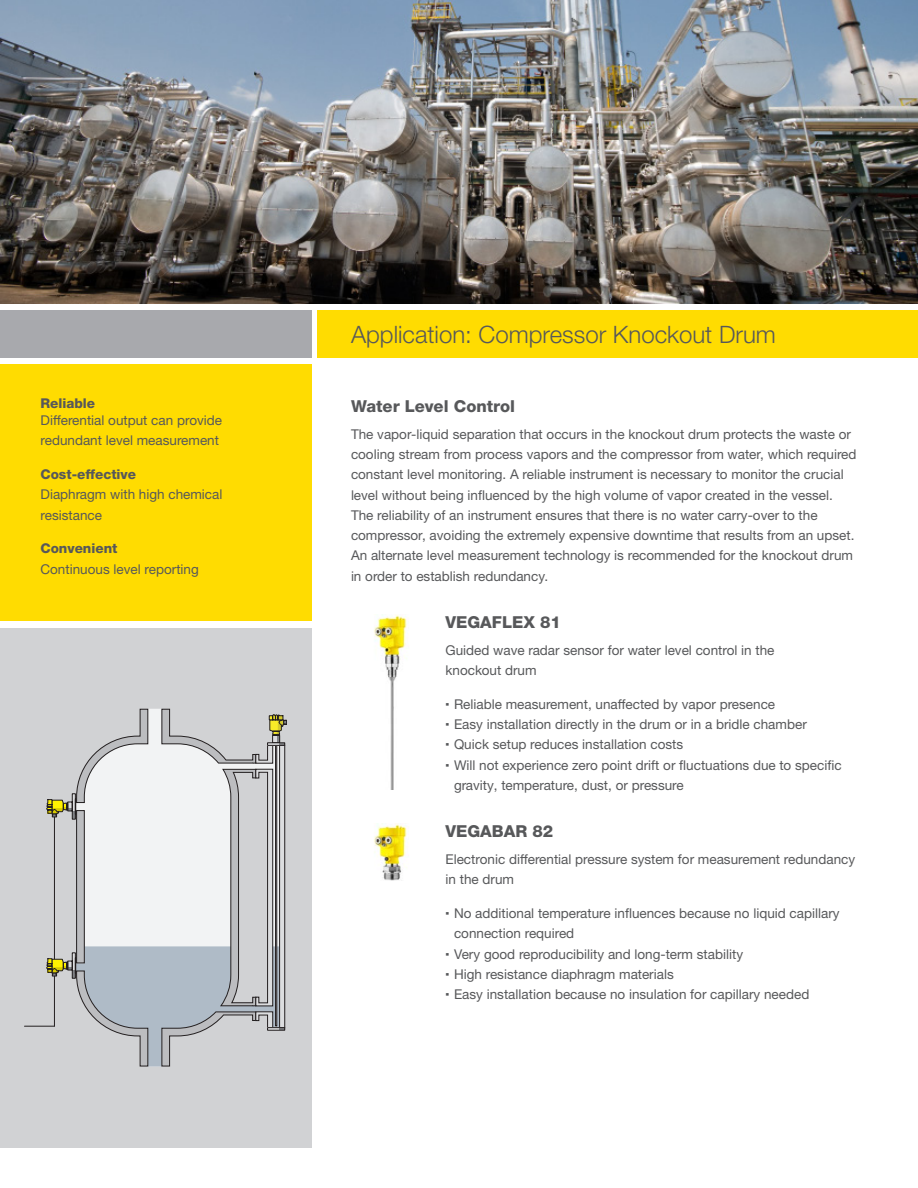
<style>
.page{position:relative;width:918px;height:1188px;background:#fff}
.page>*{position:absolute;margin:0;border:0;box-sizing:border-box;transform-origin:0 0}
._1_Headline_page_US{font:300 24px "Helvetica Neue LTW1 G";color:#57585a}
._1_Body_text_headlin{font:800 16.5px "Helvetica Neue LTW1 G";color:#57585a}
._1_Body_text_80K_US{font:13.5px/20.2px "Helvetica Neue LTW1 G";color:#57585a}
._2_Kuno_Head_US{font:800 13.5px "Helvetica Neue LTW1 G";color:#57585a}
.s1{font-family:"Helvetica Linotype";font-weight:700}
</style>
<div class="page">
<div style="left:0;top:310px;width:311px;height:48px;background:#a8a9ad"></div>
<div style="left:0;top:364px;width:311px;height:257px;background:#ffdc01"></div>
<div style="left:0;top:628px;width:311px;height:520px;background:#d1d2d4"></div>
<hr style="left:24px;top:1026px;width:30px;height:1px;background:#231f20">
<svg style="left:46px;top:709px;width:241px;height:357px"></svg>
<div style="left:267px;top:742px;width:18px;height:4px;border:1px solid #231f20"></div>
<div style="left:317px;top:310px;width:601px;height:48px;background:#ffdc01"></div>
<img style="left:374px;top:614px;width:35px;height:176px">
<img style="left:374px;top:824px;width:35px;height:57px">
<img style="left:0;top:0;width:918px;height:304px">
<p class="_2_Kuno_Head_US" style="left:40px;top:395px;width:56px">Reliable</p>
<p class="_1_Body_text_80K_US" style="left:40px;top:410px;width:183px">Differential output can provide redundant level measurement</p>
<p class="_2_Kuno_Head_US" style="left:40px;top:466px;width:97px">Cost-effective</p>
<p class="_1_Body_text_80K_US" style="left:40px;top:484px;width:183px">Diaphragm with high chemical resistance</p>
<p class="_2_Kuno_Head_US" style="left:40px;top:541px;width:79px">Convenient</p>
<p class="_1_Body_text_80K_US" style="left:40px;top:559px;width:160px">Continuous level reporting</p>
<p class="_1_Headline_page_US" style="left:351px;top:319px;width:426px">Application: Compressor Knockout Drum</p>
<p class="_1_Body_text_headlin" style="left:351px;top:396px;width:166px">Water Level Control</p>
<p class="_1_Body_text_80K_US" style="left:351px;top:424px;width:507px">The vapor-liquid separation that occurs in the knockout drum protects the waste or cooling stream from process vapors and the compressor from water, which required constant level monitoring. A reliable instrument is necessary to monitor the crucial level without being influenced by the high volume of vapor created in the vessel.<br>The reliability of an instrument ensures that there is no water carry-over to the compressor, avoiding the extremely expensive downtime that results from an upset.<br>An alternate level measurement technology is recommended for the knockout drum in order to establish redundancy.</p>
<p class="_1_Body_text_headlin" style="left:446px;top:612px;width:117px">VEGAFLEX 81</p>
<p class="_1_Body_text_80K_US" style="left:446px;top:640px;width:331px">Guided wave radar sensor for water level control in the knockout drum</p>
<p class="_1_Body_text_80K_US" style="left:446px;top:694px;width:331px"><span class="s1">▪</span> Reliable measurement, unaffected by vapor presence</p>
<p class="_1_Body_text_80K_US" style="left:446px;top:714px;width:363px"><span class="s1">▪</span> Easy installation directly in the drum or in a bridle chamber</p>
<p class="_1_Body_text_80K_US" style="left:446px;top:734px;width:239px"><span class="s1">▪</span> Quick setup reduces installation costs</p>
<p class="_1_Body_text_80K_US" style="left:454px;top:754px;width:389px;text-indent:-9px"><span class="s1">▪</span> Will not experience zero point drift or fluctuations due to specific gravity, temperature, dust, or pressure</p>
<p class="_1_Body_text_headlin" style="left:446px;top:821px;width:109px">VEGABAR 82</p>
<p class="_1_Body_text_80K_US" style="left:446px;top:849px;width:411px">Electronic differential pressure system for measurement redundancy in the drum</p>
<p class="_1_Body_text_80K_US" style="left:454px;top:903px;width:387px;text-indent:-9px"><span class="s1">▪</span> No additional temperature influences because no liquid capillary connection required</p>
<p class="_1_Body_text_80K_US" style="left:446px;top:943px;width:299px"><span class="s1">▪</span> Very good reproducibility and long-term stability</p>
<p class="_1_Body_text_80K_US" style="left:446px;top:964px;width:230px"><span class="s1">▪</span> High resistance diaphragm materials</p>
<p class="_1_Body_text_80K_US" style="left:446px;top:984px;width:365px"><span class="s1">▪</span> Easy installation because no insulation for capillary needed</p>
</div>
